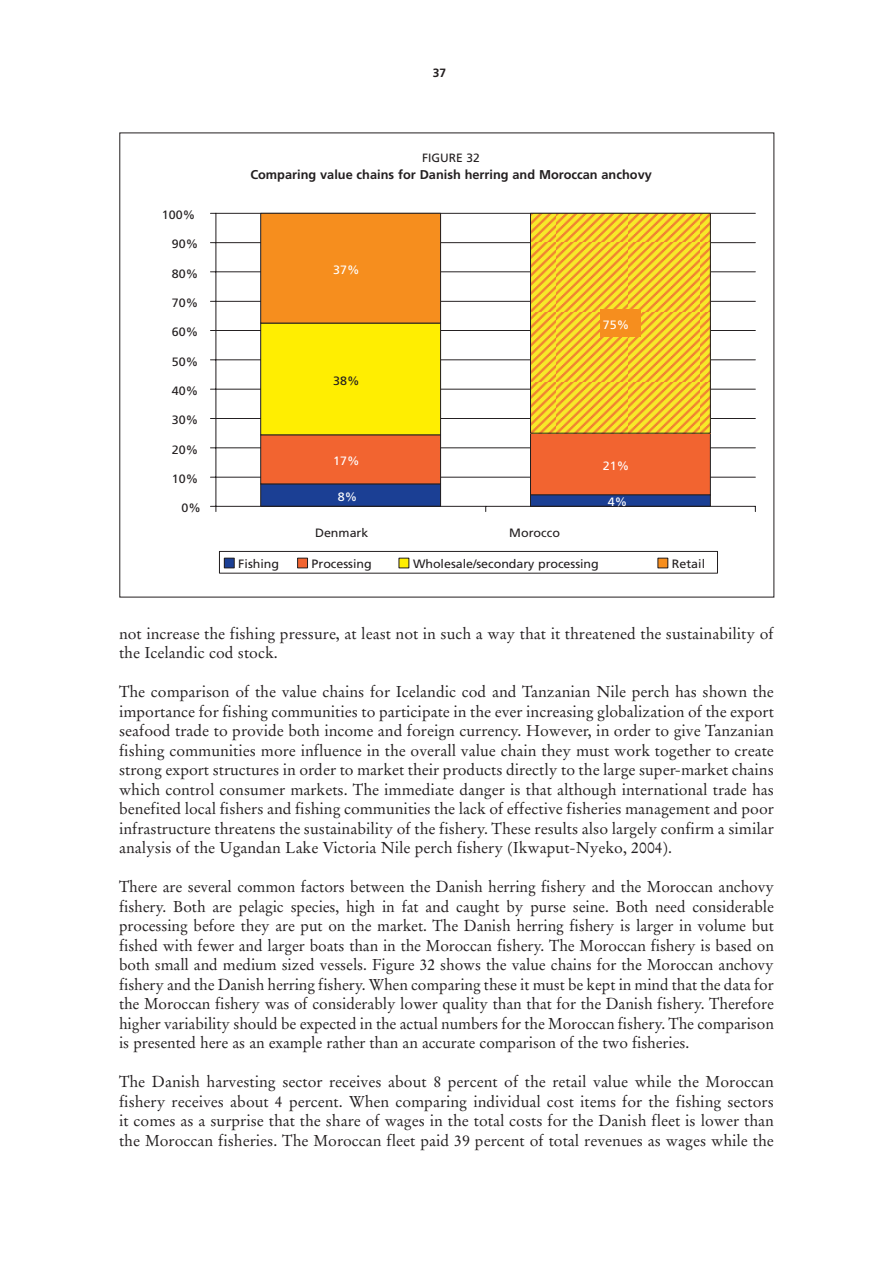
<style>
.page{position:relative;width:893px;height:1263px;background:#fff}
.page>*{position:absolute;margin:0;border:0;box-sizing:border-box;transform-origin:0 0}
.t1{font:15.75px/19.5px "Stempel Garamond LT Std";color:#231f20;text-align:justify}
.t2{font:700 12.75px "Frutiger LT Std";color:#231f20}
.t3{font:12.15px "Frutiger LT Std";letter-spacing:-.005em;color:#231f20}
.t4{font:12.15px "Frutiger LT Std";letter-spacing:.005em;color:#fff}
.t5{font:12px "Frutiger LT Std";color:#231f20}
.t6{font:700 12px "Frutiger LT Std";color:#231f20}
</style>
<div class="page">
<hr style="left:216px;top:477px;width:539px;height:1px;background:#231f20">
<hr style="left:216px;top:448px;width:539px;height:1px;background:#231f20">
<hr style="left:216px;top:418px;width:539px;height:1px;background:#231f20">
<hr style="left:216px;top:389px;width:539px;height:1px;background:#231f20">
<hr style="left:216px;top:360px;width:539px;height:1px;background:#231f20">
<hr style="left:216px;top:330px;width:539px;height:1px;background:#231f20">
<hr style="left:216px;top:301px;width:539px;height:1px;background:#231f20">
<hr style="left:216px;top:272px;width:539px;height:1px;background:#231f20">
<hr style="left:216px;top:242px;width:539px;height:1px;background:#231f20">
<hr style="left:216px;top:213px;width:539px;height:1px;background:#231f20">
<div style="left:261px;top:484px;width:180px;height:22px;background:#1b3f94"></div>
<div style="left:260px;top:483px;width:181px;height:23px;border:1px solid #231f20"></div>
<div style="left:530px;top:495px;width:180px;height:11px;background:#1b3f94"></div>
<div style="left:261px;top:435px;width:180px;height:49px;background:#f26430"></div>
<div style="left:530px;top:433px;width:180px;height:62px;background:#f26430"></div>
<div style="left:530px;top:433px;width:181px;height:62px;border:1px solid #231f20"></div>
<div style="left:261px;top:323px;width:180px;height:112px;background:#ffee01"></div>
<div style="left:260px;top:323px;width:181px;height:112px;border:1px solid #231f20"></div>
<div style="left:261px;top:213px;width:180px;height:110px;background:#f68e1e"></div>
<div style="left:260px;top:213px;width:181px;height:110px;border:1px solid #231f20"></div>
<svg style="left:532px;top:215px;width:177px;height:217px;background:#f4c22b"></svg>
<div style="left:530px;top:213px;width:181px;height:221px;border:1px solid #231f20"></div>
<hr style="left:216px;top:213px;width:1px;height:293px;background:#231f20">
<hr style="left:216px;top:506px;width:539px;height:1px;background:#231f20">
<svg style="left:210px;top:506px;width:7px;height:6px"></svg>
<div style="left:600px;top:309px;width:41px;height:28px;background:#f68e1e"></div>
<div style="left:219px;top:551px;width:499px;height:22px;border:1px solid #231f20"></div>
<div style="left:224px;top:558px;width:10px;height:10px;background:#1b3f94"></div>
<div style="left:224px;top:558px;width:11px;height:10px;border:1px solid #231f20"></div>
<div style="left:298px;top:558px;width:10px;height:10px;background:#f26430"></div>
<div style="left:297px;top:558px;width:11px;height:10px;border:1px solid #231f20"></div>
<div style="left:399px;top:558px;width:10px;height:10px;background:#ffee01"></div>
<div style="left:658px;top:558px;width:10px;height:10px;background:#f68e1e"></div>
<p class="t6" style="left:433px;top:66px;width:15px">37</p>
<p class="t3" style="left:162px;top:208px;width:35px">100%</p>
<p class="t3" style="left:172px;top:237px;width:28px">90%</p>
<p class="t3" style="left:172px;top:266px;width:28px">80%</p>
<p class="t3" style="left:172px;top:296px;width:28px">70%</p>
<p class="t3" style="left:172px;top:325px;width:28px">60%</p>
<p class="t3" style="left:172px;top:354px;width:28px">50%</p>
<p class="t3" style="left:172px;top:384px;width:28px">40%</p>
<p class="t3" style="left:172px;top:413px;width:28px">30%</p>
<p class="t3" style="left:172px;top:442px;width:28px">20%</p>
<p class="t3" style="left:172px;top:472px;width:28px">10%</p>
<p class="t3" style="left:182px;top:501px;width:21px">0%</p>
<p class="t5" style="left:422px;top:151px;width:59px">FIGURE 32</p>
<p class="t2" style="left:250px;top:167px;width:403px">Comparing value chains for Danish herring and Moroccan anchovy</p>
<p class="t4" style="left:333px;top:263px;width:28px">37%</p>
<p class="t3" style="left:333px;top:373px;width:28px">38%</p>
<p class="t4" style="left:333px;top:454px;width:28px">17%</p>
<p class="t4" style="left:338px;top:489px;width:21px">8%</p>
<p class="t3" style="left:315px;top:525px;width:55px">Denmark</p>
<p class="t3" style="left:509px;top:525px;width:52px">Morocco</p>
<p class="t4" style="left:603px;top:317px;width:28px">75%</p>
<p class="t4" style="left:603px;top:458px;width:28px">21%</p>
<p class="t4" style="left:608px;top:495px;width:21px">4%</p>
<p class="t3" style="left:238px;top:557px;width:42px">Fishing</p>
<p class="t3" style="left:312px;top:557px;width:62px">Processing</p>
<p class="t3" style="left:413px;top:557px;width:187px">Wholesale/secondary processing</p>
<p class="t3" style="left:672px;top:557px;width:35px">Retail</p>
<p class="t1" style="left:119px;top:624px;width:656px">not increase the fishing pressure, at least not in such a way that it threatened the sustainability of the Icelandic cod stock.</p>
<p class="t1" style="left:119px;top:682px;width:656px">The comparison of the value chains for Icelandic cod and Tanzanian Nile perch has shown the importance for fishing communities to participate in the ever increasing globalization of the export seafood trade to provide both income and foreign currency. However, in order to give Tanzanian fishing communities more influence in the overall value chain they must work together to create strong export structures in order to market their products directly to the large super-market chains which control consumer markets. The immediate danger is that although international trade has benefited local fishers and fishing communities the lack of effective fisheries management and poor infrastructure threatens the sustainability of the fishery. These results also largely confirm a similar analysis of the Ugandan Lake Victoria Nile perch fishery (Ikwaput-Nyeko, 2004).</p>
<p class="t1" style="left:119px;top:877px;width:656px">There are several common factors between the Danish herring fishery and the Moroccan anchovy fishery. Both are pelagic species, high in fat and caught by purse seine. Both need considerable processing before they are put on the market. The Danish herring fishery is larger in volume but fished with fewer and larger boats than in the Moroccan fishery. The Moroccan fishery is based on both small and medium sized vessels. Figure 32 shows the value chains for the Moroccan anchovy fishery and the Danish herring fishery. When comparing these it must be kept in mind that the data for the Moroccan fishery was of considerably lower quality than that for the Danish fishery. Therefore higher variability should be expected in the actual numbers for the Moroccan fishery. The comparison is presented here as an example rather than an accurate comparison of the two fisheries.</p>
<p class="t1" style="left:119px;top:1072px;width:656px">The Danish harvesting sector receives about 8 percent of the retail value while the Moroccan fishery receives about 4 percent. When comparing individual cost items for the fishing sectors it comes as a surprise that the share of wages in the total costs for the Danish fleet is lower than the Moroccan fisheries. The Moroccan fleet paid 39 percent of total revenues as wages while the</p>
</div>
